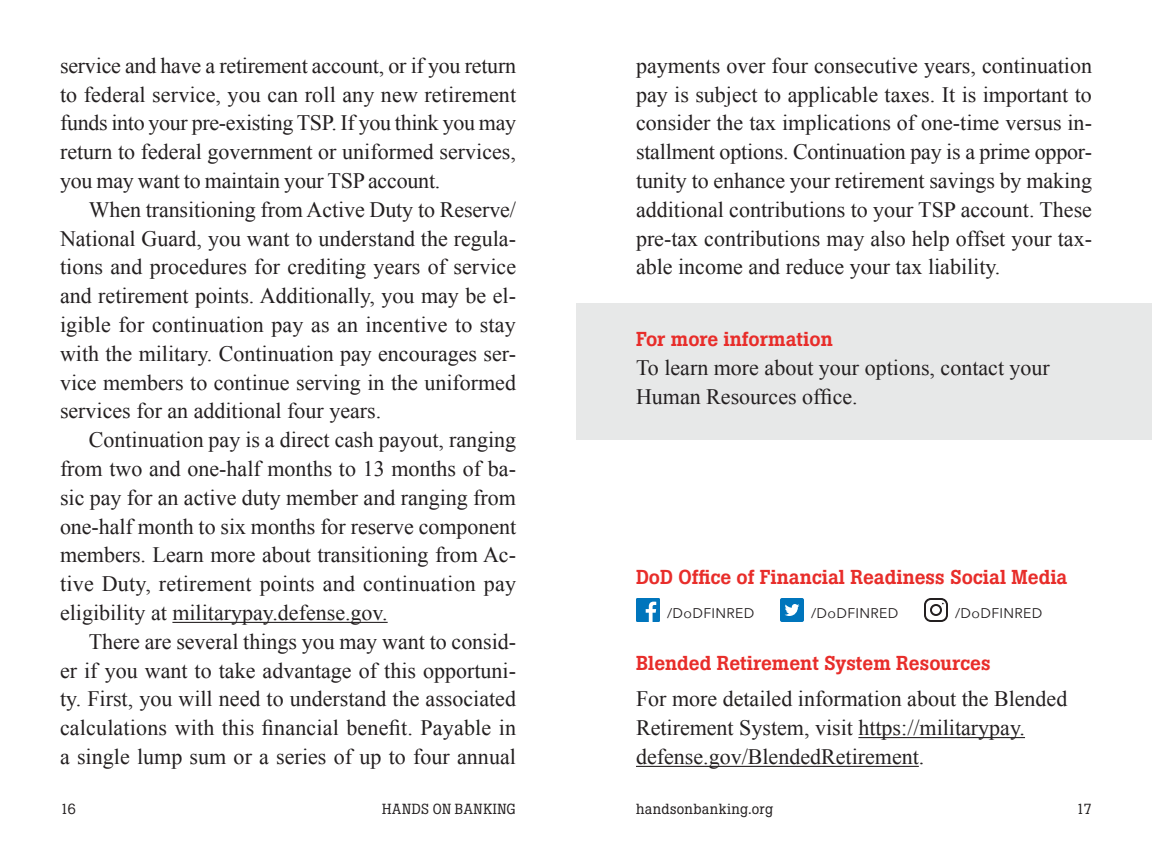
<style>
.page{position:relative;width:1152px;height:864px;background:#fff}
.page>*{position:absolute;margin:0;border:0;box-sizing:border-box;transform-origin:0 0}
.p1{font:22px/28.8px "Times New Roman";color:#231f20;text-align:justify}
.p1__tighter{font:22px/28.8px "Times New Roman";letter-spacing:-.01em;color:#231f20;text-align:justify}
.p2-1__box-text_space{font:22px/28.8px "Times New Roman";color:#231f20}
.p2-1__box-text{font:22px/28.8px "Times New Roman";color:#231f20}
.h3-3__box-head{font:500 20px "Boton";color:#e82d2a}
.t1{font:14.4px "Boton";letter-spacing:.025em;color:#231f20}
.t2{font:14.4px "Boton";letter-spacing:.05em;color:#231f20}
.f7__resource_listing{font:14px "Avenir Next";letter-spacing:.025em;color:#231f20}
</style>
<div class="page">
<hr style="left:172px;top:622px;width:216px;height:1px;background:#231f20">
<hr style="left:858px;top:737px;width:167px;height:1px;background:#231f20">
<hr style="left:636px;top:766px;width:283px;height:1px;background:#231f20">
<div style="left:636px;top:598px;width:24px;height:24px;background:#0075bc"></div>
<svg style="left:646px;top:602px;width:10px;height:20px"></svg>
<div style="left:780px;top:598px;width:24px;height:24px;background:#0075bc;border-radius:2px"></div>
<svg style="left:785px;top:604px;width:14px;height:12px"></svg>
<div style="left:924px;top:598px;width:24px;height:24px;border:2px solid #231f20;border-radius:6px"></div>
<div style="left:930px;top:604px;width:12px;height:12px;border:2px solid #231f20;border-radius:50%"></div>
<div style="left:576px;top:303px;width:576px;height:137px;background:#e7e8e8"></div>
<p class="p1__tighter" style="left:60px;top:51px;width:458px">service and have a retirement account, or if you return to federal service, you can roll any new retirement funds into your pre-existing TSP. If you think you may return to federal government or uniformed services, you may want to maintain your TSP account.</p>
<p class="p1" style="left:60px;top:195px;width:458px;text-indent:29px">When transitioning from Active Duty to Reserve/ National Guard, you want to understand the regula&shy;tions and procedures for crediting years of service and retirement points. Additionally, you may be el&shy;igible for continuation pay as an incentive to stay with the military. Continuation pay encourages ser&shy;vice members to continue serving in the uniformed services for an additional four years.</p>
<p class="p1" style="left:60px;top:425px;width:458px;text-indent:29px">Continuation pay is a direct cash payout, ranging from two and one-half months to 13 months of ba&shy;sic pay for an active duty member and ranging from one-half month to six months for reserve component members. Learn more about transitioning from Ac&shy;tive Duty, retirement points and continuation pay eligibility at militarypay.defense.gov.</p>
<p class="p1" style="left:60px;top:627px;width:458px;text-indent:29px">There are several things you may want to consid&shy;er if you want to take advantage of this opportuni&shy;ty. First, you will need to understand the associated calculations with this financial benefit. Payable in a single lump sum or a series of up to four annual</p>
<p class="p1" style="left:636px;top:51px;width:458px">payments over four consecutive years, continuation pay is subject to applicable taxes. It is important to consider the tax implications of one-time versus in&shy;stallment options. Continuation pay is a prime oppor&shy;tunity to enhance your retirement savings by making additional contributions to your TSP account. These pre-tax contributions may also help offset your tax&shy;able income and reduce your tax liability.</p>
<p class="h3-3__box-head" style="left:636px;top:328px;width:198px">For more information</p>
<p class="p2-1__box-text" style="left:636px;top:353px;width:415px">To learn more about your options, contact your<br>Human Resources office.</p>
<p class="h3-3__box-head" style="left:636px;top:565px;width:433px">DoD Office of Financial Readiness Social Media</p>
<p class="f7__resource_listing" style="left:667px;top:601px;width:89px">/DoDFINRED</p>
<p class="f7__resource_listing" style="left:811px;top:601px;width:89px">/DoDFINRED</p>
<p class="f7__resource_listing" style="left:955px;top:601px;width:89px">/DoDFINRED</p>
<p class="h3-3__box-head" style="left:636px;top:652px;width:356px">Blended Retirement System Resources</p>
<p class="p2-1__box-text_space" style="left:636px;top:684px;width:433px">For more detailed information about the Blended<br>Retirement System, visit https://militarypay. defense.gov/BlendedRetirement.</p>
<p class="t1" style="left:60px;top:801px;width:18px">16</p>
<p class="t2" style="left:382px;top:801px;width:135px">HANDS ON BANKING</p>
<p class="t1" style="left:636px;top:801px;width:138px">handsonbanking.org</p>
<p class="t1" style="left:1076px;top:801px;width:17px">17</p>
</div>
